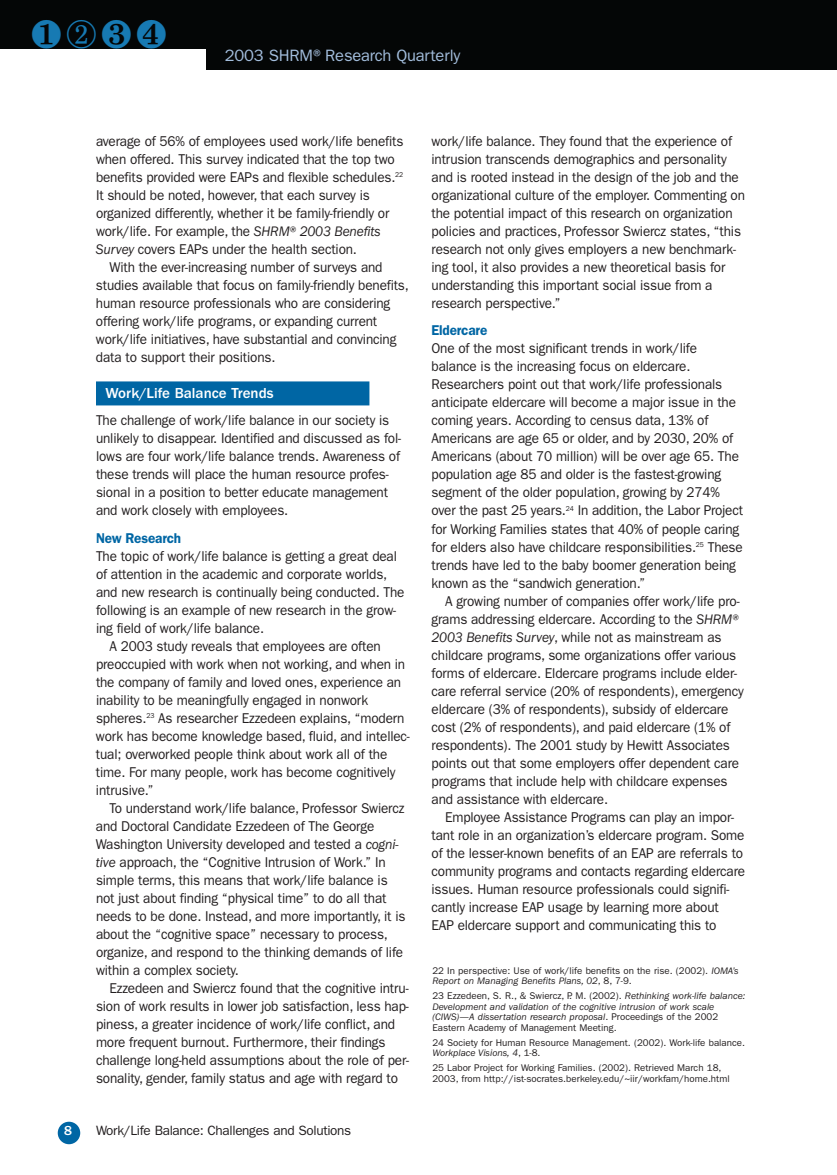
<style>
.page{position:relative;width:837px;height:1175px;background:#fff}
.page>*{position:absolute;margin:0;border:0;box-sizing:border-box;transform-origin:0 0}
.t1{font:39.75px "Monotype Sorts";color:#177ab3}
.t2{font:16.5px "Franklin Gothic";letter-spacing:-.01em;color:#a3bedd}
.t3{font:500 15px "Franklin Gothic";color:#fff}
.t4{font:14.25px/18px "Franklin Gothic";letter-spacing:-.01em;color:#231f20;scale:.95 1}
.t5{font:600 14.25px "Franklin Gothic";letter-spacing:-.01em;color:#0066a4;scale:.95 1}
.t6{font:13.5px "Franklin Gothic";letter-spacing:-.025em;color:#231f20}
.t7{font:500 13.5px "Franklin Gothic";color:#fff}
.t8{font:9.75px/10.5px "Franklin Gothic";color:#231f20}
.t9{font:italic 9.75px/10.5px "Franklin Gothic";color:#231f20}
.s1{font-style:italic}
.s2{font-style:normal}
</style>
<div class="page">
<div style="left:207px;top:0;width:630px;height:70px;background:#040606"></div>
<div style="left:0;top:0;width:837px;height:49px;background:#040606"></div>
<div style="left:58px;top:1121px;width:22px;height:23px;background:#0066a4;border-radius:50%"></div>
<div style="left:96px;top:381px;width:273px;height:24px;background:#0066a4"></div>
<h1 class="t1" style="left:31px;top:16px;width:138px">❶②❸❹</h1>
<p class="t2" style="left:225px;top:50px;width:237px">2003 SHRM®Research Quarterly</p>
<p class="t4" style="left:96px;top:134px;width:325px">average of 56% of employees used work/life benefits when offered. This survey indicated that the top two benefits provided were EAPs and flexible schedules.<sup>22<br></sup>It should be noted, however, that each survey is organized differently, whether it be family-friendly or work/life. For example, the <span class="s1">SHRM® 2003 Benefits Survey</span> covers EAPs under the health section.</p>
<p class="t4" style="left:96px;top:260px;width:331px;text-indent:14px">With the ever-increasing number of surveys and studies available that focus on family-friendly benefits, human resource professionals who are considering offering work/life programs, or expanding current work/life initiatives, have substantial and convincing data to support their positions.</p>
<p class="t3" style="left:106px;top:388px;width:170px">Work/Life Balance Trends</p>
<p class="t4" style="left:96px;top:413px;width:323px">The challenge of work/life balance in our society is unlikely to disappear. Identified and discussed as fol&shy;lows are four work/life balance trends. Awareness of these trends will place the human resource profes&shy;sional in a position to better educate management and work closely with employees.</p>
<p class="t5" style="left:96px;top:532px;width:91px">New Research</p>
<p class="t4" style="left:96px;top:548px;width:318px">The topic of work/life balance is getting a great deal</p>
<p class="t4" style="left:96px;top:566px;width:308px">of attention in the academic and corporate worlds,</p>
<p class="t4" style="left:96px;top:584px;width:326px">and new research is continually being conducted. The</p>
<p class="t4" style="left:96px;top:602px;width:317px">following is an example of new research in the grow-</p>
<p class="t4" style="left:96px;top:620px;width:178px">ing field of work/life balance.</p>
<p class="t4" style="left:110px;top:638px;width:287px">A 2003 study reveals that employees are often</p>
<p class="t4" style="left:96px;top:656px;width:327px">preoccupied with work when not working, and when in</p>
<p class="t4" style="left:96px;top:674px;width:323px">the company of family and loved ones, experience an</p>
<p class="t4" style="left:96px;top:692px;width:288px">inability to be meaningfully engaged in nonwork</p>
<p class="t4" style="left:96px;top:710px;width:326px">spheres.<sup>23</sup> As researcher Ezzedeen explains, “modern</p>
<p class="t4" style="left:96px;top:728px;width:332px">work has become knowledge based, fluid, and intellec-</p>
<p class="t4" style="left:96px;top:746px;width:308px">tual; overworked people think about work all of the</p>
<p class="t4" style="left:96px;top:764px;width:317px">time. For many people, work has become cognitively</p>
<p class="t4" style="left:96px;top:782px;width:62px">intrusive.”</p>
<p class="t4" style="left:109px;top:800px;width:312px">To understand work/life balance, Professor Swiercz</p>
<p class="t4" style="left:96px;top:818px;width:295px">and Doctoral Candidate Ezzedeen of The George</p>
<p class="t4" style="left:96px;top:836px;width:320px">Washington University developed and tested a <span class="s1">cogni-</span></p>
<p class="t4" style="left:96px;top:854px;width:307px"><span class="s1">tive</span> approach, the “Cognitive Intrusion of Work.” In</p>
<p class="t4" style="left:96px;top:872px;width:309px">simple terms, this means that work/life balance is</p>
<p class="t4" style="left:96px;top:890px;width:307px">not just about finding “physical time” to do all that</p>
<p class="t4" style="left:96px;top:908px;width:327px">needs to be done. Instead, and more importantly, it is</p>
<p class="t4" style="left:96px;top:926px;width:309px">about the “cognitive space” necessary to process,</p>
<p class="t4" style="left:96px;top:944px;width:325px">organize, and respond to the thinking demands of life</p>
<p class="t4" style="left:96px;top:962px;width:152px">within a complex society.</p>
<p class="t4" style="left:110px;top:980px;width:316px">Ezzedeen and Swiercz found that the cognitive intru-</p>
<p class="t4" style="left:96px;top:998px;width:331px">sion of work results in lower job satisfaction, less hap-</p>
<p class="t4" style="left:96px;top:1016px;width:316px">piness, a greater incidence of work/life conflict, and</p>
<p class="t4" style="left:96px;top:1034px;width:306px">more frequent burnout. Furthermore, their findings</p>
<p class="t4" style="left:96px;top:1052px;width:331px">challenge long-held assumptions about the role of per-</p>
<p class="t4" style="left:96px;top:1070px;width:319px">sonality, gender, family status and age with regard to</p>
<p class="t7" style="left:64px;top:1126px;width:9px">8</p>
<p class="t6" style="left:96px;top:1126px;width:257px">Work/Life Balance: Challenges and Solutions</p>
<p class="t4" style="left:432px;top:134px;width:331px">work/life balance. They found that the experience of intrusion transcends demographics and personality and is rooted instead in the design of the job and the organizational culture of the employer. Commenting on the potential impact of this research on organization policies and practices, Professor Swiercz states, “this research not only gives employers a new benchmark&shy;ing tool, it also provides a new theoretical basis for understanding this important social issue from a research perspective.”</p>
<p class="t5" style="left:432px;top:325px;width:60px">Eldercare</p>
<p class="t4" style="left:432px;top:341px;width:329px">One of the most significant trends in work/life balance is the increasing focus on eldercare.<br>Researchers point out that work/life professionals anticipate eldercare will become a major issue in the coming years. According to census data, 13% of Americans are age 65 or older, and by 2030, 20% of Americans (about 70 million) will be over age 65. The population age 85 and older is the fastest-growing segment of the older population, growing by 274% over the past 25 years.<sup>24</sup> In addition, the Labor Project for Working Families states that 40% of people caring for elders also have childcare responsibilities.<sup>25</sup> These trends have led to the baby boomer generation being known as the “sandwich generation.”</p>
<p class="t4" style="left:432px;top:593px;width:330px;text-indent:14px">A growing number of companies offer work/life pro&shy;grams addressing eldercare. According to the <span class="s1">SHRM® 2003 Benefits Survey</span>, while not as mainstream as childcare programs, some organizations offer various forms of eldercare. Eldercare programs include elder&shy;care referral service (20% of respondents), emergency eldercare (3% of respondents), subsidy of eldercare cost (2% of respondents), and paid eldercare (1% of respondents). The 2001 study by Hewitt Associates points out that some employers offer dependent care programs that include help with childcare expenses and assistance with eldercare.</p>
<p class="t4" style="left:432px;top:809px;width:332px;text-indent:14px">Employee Assistance Programs can play an impor&shy;tant role in an organization’s eldercare program. Some of the lesser-known benefits of an EAP are referrals to community programs and contacts regarding eldercare issues. Human resource professionals could signifi&shy;cantly increase EAP usage by learning more about<br>EAP eldercare support and communicating this to</p>
<p class="t8" style="left:432px;top:966px;width:308px">22 In perspective: Use of work/life benefits on the rise. (2002). <span class="s1">IOMA’s<br>Report on Managing Benefits Plans, 02</span>, 8, 7-9.</p>
<p class="t9" style="left:432px;top:991px;width:314px"><span class="s2">23 Ezzedeen, S. R., &amp; Swiercz, P. M. (2002).</span> Rethinking work-life balance:<br>Development and validation of the cognitive intrusion of work scale (CIWS)—A dissertation research proposal<span class="s2">. Proceedings of the 2002<br>Eastern Academy of Management Meeting.</span></p>
<p class="t8" style="left:432px;top:1038px;width:314px">24 Society for Human Resource Management. (2002). Work-life balance.<br><span class="s1">Workplace Visions, 4</span>, 1-8.</p>
<p class="t8" style="left:432px;top:1063px;width:299px">25 Labor Project for Working Families. (2002). Retrieved March 18,<br>2003, from http://ist-socrates.berkeley.edu/~iir/workfam/home.html</p>
</div>
